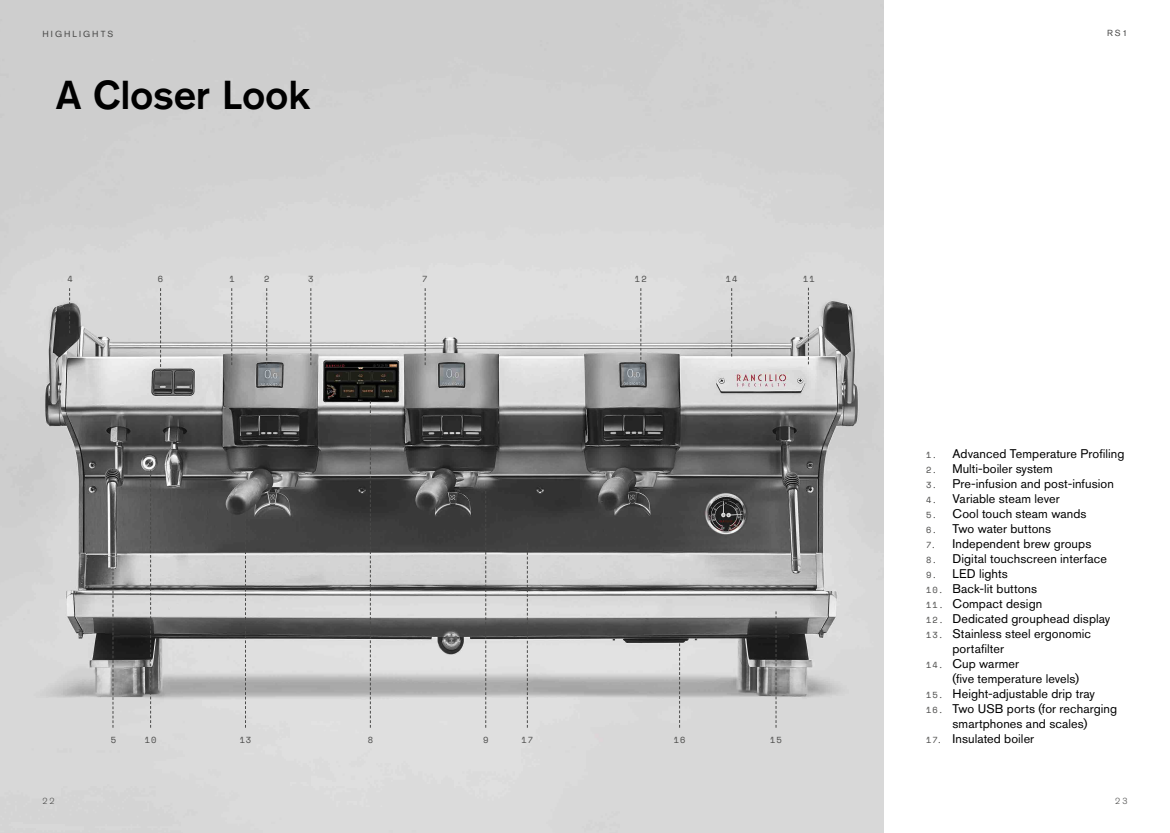
<style>
.page{position:relative;width:1170px;height:833px;background:#fff}
.page>*{position:absolute;margin:0;border:0;box-sizing:border-box;transform-origin:0 0}
.t1{font:500 40px "Akzidenz Grotesk BQ";letter-spacing:-.005em;color:#000}
.t2{font:12.5px/15px "Akzidenz Grotesk BQ";letter-spacing:.005em;color:#000}
.t3{font:8.75px "Space Mono";letter-spacing:.105em;color:#4a4a49}
.t4{font:8.75px "Akzidenz Grotesk BQ";letter-spacing:.23em;color:#4a4a49}
.t5{font:300 8.75px "Akzidenz Grotesk BQ";color:#4a4a49}
.s1{font-family:"Space Mono";font-size:8.75px;color:#4a4a49}
</style>
<div class="page">
<img style="left:0;top:0;width:883px;height:833px">
<svg style="left:231px;top:288px;width:1px;height:77px"></svg>
<svg style="left:266px;top:288px;width:1px;height:77px"></svg>
<svg style="left:424px;top:288px;width:1px;height:77px"></svg>
<svg style="left:310px;top:288px;width:1px;height:77px"></svg>
<svg style="left:160px;top:288px;width:1px;height:88px"></svg>
<svg style="left:69px;top:288px;width:1px;height:45px"></svg>
<svg style="left:150px;top:470px;width:1px;height:257px"></svg>
<svg style="left:245px;top:513px;width:1px;height:214px"></svg>
<svg style="left:527px;top:542px;width:1px;height:185px"></svg>
<svg style="left:485px;top:491px;width:1px;height:236px"></svg>
<svg style="left:370px;top:401px;width:1px;height:326px"></svg>
<svg style="left:112px;top:567px;width:1px;height:160px"></svg>
<svg style="left:807px;top:288px;width:1px;height:76px"></svg>
<svg style="left:640px;top:288px;width:1px;height:81px"></svg>
<svg style="left:731px;top:288px;width:1px;height:68px"></svg>
<svg style="left:775px;top:611px;width:1px;height:116px"></svg>
<svg style="left:679px;top:643px;width:1px;height:84px"></svg>
<p class="t4" style="left:43px;top:29px;width:72px">HIGHLIGHTS</p>
<p class="t4" style="left:1106px;top:28px;width:22px">RS1</p>
<h1 class="t1" style="left:56px;top:70px;width:256px">A Closer Look</h1>
<p class="t3" style="left:67px;top:272px;width:7px">4</p>
<p class="t3" style="left:158px;top:272px;width:7px">6</p>
<p class="t3" style="left:229px;top:272px;width:7px">1</p>
<p class="t3" style="left:264px;top:272px;width:7px">2</p>
<p class="t3" style="left:308px;top:272px;width:7px">3</p>
<p class="t3" style="left:422px;top:272px;width:7px">7</p>
<p class="t3" style="left:635px;top:272px;width:13px">12</p>
<p class="t3" style="left:725px;top:272px;width:13px">14</p>
<p class="t3" style="left:803px;top:272px;width:13px">11</p>
<p class="t3" style="left:111px;top:734px;width:7px">5</p>
<p class="t3" style="left:145px;top:734px;width:13px">10</p>
<p class="t3" style="left:240px;top:734px;width:13px">13</p>
<p class="t3" style="left:367px;top:734px;width:7px">8</p>
<p class="t3" style="left:483px;top:734px;width:7px">9</p>
<p class="t3" style="left:521px;top:734px;width:13px">17</p>
<p class="t3" style="left:673px;top:734px;width:13px">16</p>
<p class="t3" style="left:770px;top:734px;width:13px">15</p>
<p class="t2" style="left:926px;top:446px;width:200px"><span class="s1">1.</span> Advanced Temperature Profiling</p>
<p class="t2" style="left:926px;top:461px;width:128px"><span class="s1">2.</span> Multi-boiler system</p>
<p class="t2" style="left:926px;top:476px;width:189px"><span class="s1">3.</span> Pre-infusion and post-infusion</p>
<p class="t2" style="left:926px;top:491px;width:135px"><span class="s1">4.</span> Variable steam lever</p>
<p class="t2" style="left:926px;top:506px;width:162px"><span class="s1">5.</span> Cool touch steam wands</p>
<p class="t2" style="left:926px;top:521px;width:126px"><span class="s1">6.</span> Two water buttons</p>
<p class="t2" style="left:926px;top:536px;width:166px"><span class="s1">7.</span> Independent brew groups</p>
<p class="t2" style="left:926px;top:551px;width:182px"><span class="s1">8.</span> Digital touchscreen interface</p>
<p class="t2" style="left:926px;top:566px;width:83px"><span class="s1">9.</span> LED lights</p>
<p class="t2" style="left:926px;top:581px;width:112px"><span class="s1">10.</span> Back-lit buttons</p>
<p class="t2" style="left:926px;top:596px;width:117px"><span class="s1">11.</span> Compact design</p>
<p class="t2" style="left:926px;top:611px;width:186px"><span class="s1">12.</span> Dedicated grouphead display</p>
<p class="t2" style="left:952px;top:626px;width:140px;text-indent:-26px"><span class="s1">13.</span> Stainless steel ergonomic portafilter</p>
<p class="t2" style="left:952px;top:656px;width:128px;text-indent:-26px"><span class="s1">14.</span> Cup warmer<br>(five temperature levels)</p>
<p class="t2" style="left:926px;top:686px;width:170px"><span class="s1">15.</span> Height-adjustable drip tray</p>
<p class="t2" style="left:926px;top:701px;width:192px;text-align:center"><span class="s1">16.</span> Two USB ports (for recharging smartphones and scales)</p>
<p class="t2" style="left:926px;top:731px;width:109px"><span class="s1">17.</span> Insulated boiler</p>
<p class="t5" style="left:43px;top:796px;width:14px">22</p>
<p class="t5" style="left:1115px;top:796px;width:14px">23</p>
</div>
